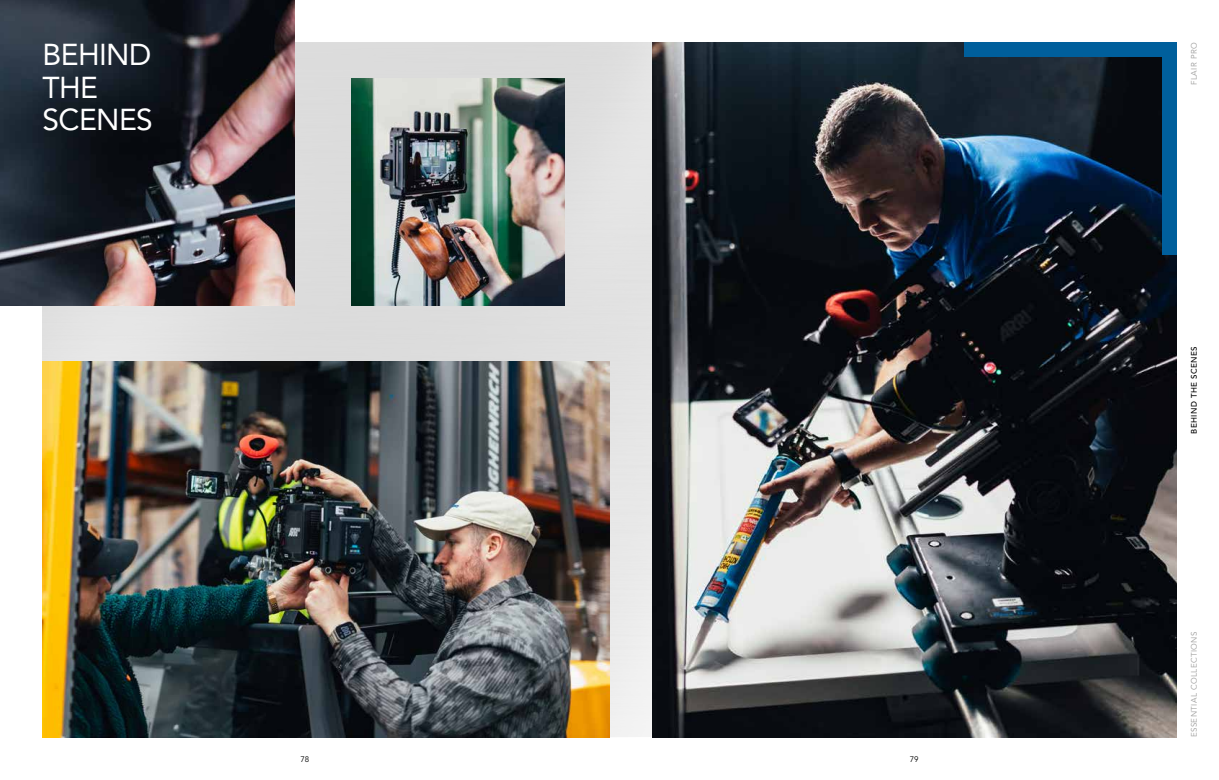
<style>
.page{position:relative;width:1219px;height:780px;background:#fff}
.page>*{position:absolute;margin:0;border:0;box-sizing:border-box;transform-origin:0 0}
.t1{font:30px/32.5px "Avenir LT Std";letter-spacing:-.02em;color:#fff}
.t2{font:8px "Avenir LT Std";letter-spacing:.05em;color:#9d9d9c}
.t3{font:500 8px "Avenir LT Std";letter-spacing:.05em;color:#000}
.t4{font:8px "Avenir LT Std";color:#000}
</style>
<div class="page">
<img style="left:43px;top:43px;width:609px;height:694px">
<img style="left:652px;top:43px;width:524px;height:694px">
<img style="left:43px;top:362px;width:566px;height:375px">
<img style="left:351px;top:78px;width:213px;height:227px">
<img style="left:0;top:0;width:295px;height:305px">
<div style="left:964px;top:43px;width:212px;height:14px;background:#005f9c"></div>
<div style="left:1162px;top:43px;width:14px;height:212px;background:#005f9c"></div>
<h1 class="t1" style="left:43px;top:39px;width:112px">BEHIND<br>THE<br>SCENES</h1>
<p class="t4" style="left:300px;top:754px;width:10px">78</p>
<p class="t4" style="left:910px;top:754px;width:10px">79</p>
<p class="t2" style="left:1189px;top:85px;width:44px;rotate:-90deg">FLAIR PRO</p>
<p class="t3" style="left:1189px;top:433px;width:89px;rotate:-90deg">BEHIND THE SCENES</p>
<p class="t2" style="left:1189px;top:737px;width:107px;rotate:-90deg">ESSENTIAL COLLECTIONS</p>
</div>
